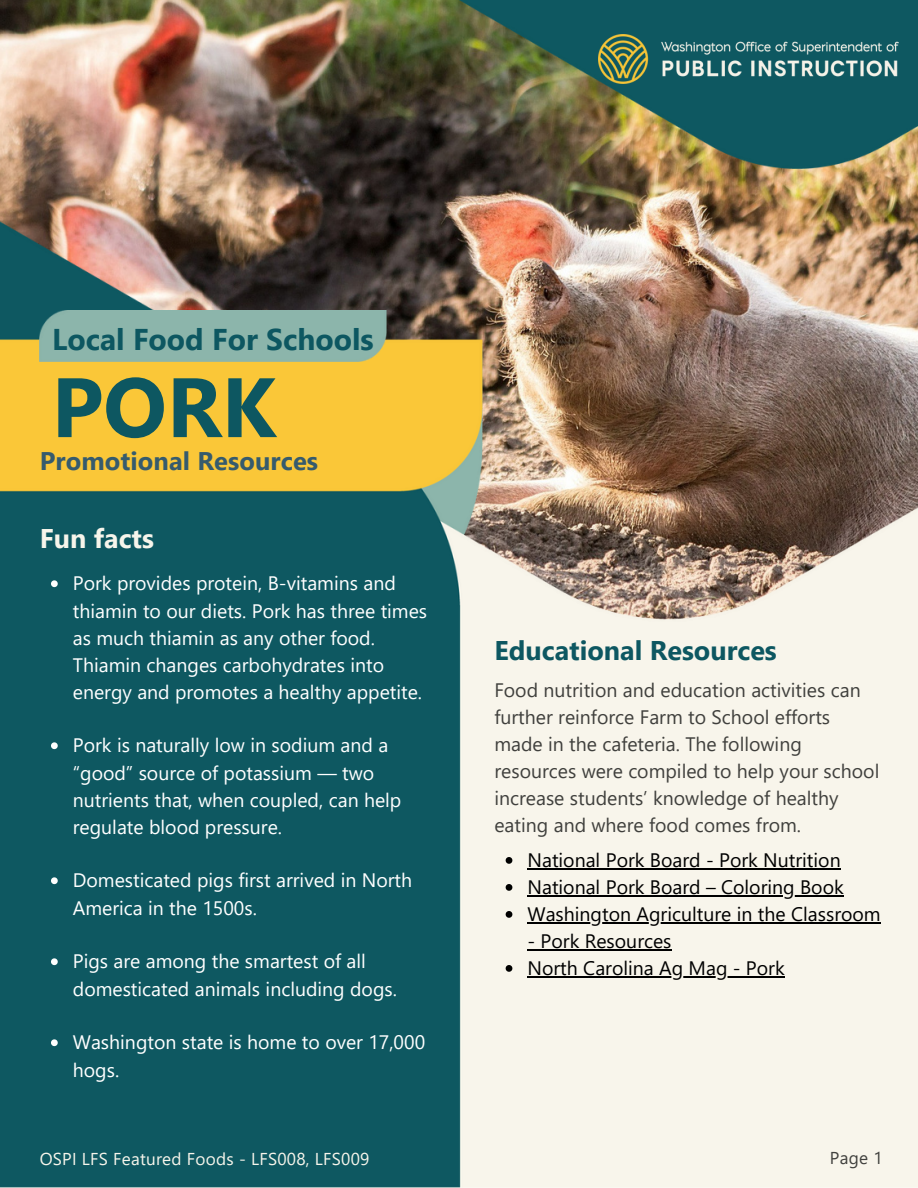
<style>
.page{position:relative;width:918px;height:1188px;background:#fff}
.page>*{position:absolute;margin:0;border:0;box-sizing:border-box;transform-origin:0 0}
.t1{font:700 84px "Segoe UI";color:#0d5761}
.t2{font:700 30px "Segoe UI";color:#0d5761}
.t3{font:700 27px "Segoe UI";color:#0d5761}
.t4{font:700 27px "Segoe UI";color:#f7f5eb}
.t5{font:700 25.5px "Segoe UI";letter-spacing:.005em;color:#365b6d}
.t6{font:19.5px/27px "Segoe UI";color:#fff}
.t7{font:19.5px/27px "Segoe UI";color:#40403d}
.t8{font:19.5px "Segoe UI";color:#000}
.t9{font:17.1px "Segoe UI";letter-spacing:.015em;color:#f7f5eb}
.t10{font:17.1px "Segoe UI";color:#40403d}
</style>
<div class="page">
<img style="left:0;top:0;width:918px;height:201px">
<img style="left:0;top:201px;width:918px;height:987px">
<hr style="left:528px;top:976px;width:257px;height:1px;background:#000">
<hr style="left:528px;top:922px;width:353px;height:1px;background:#000">
<hr style="left:528px;top:895px;width:316px;height:1px;background:#000">
<hr style="left:528px;top:868px;width:313px;height:1px;background:#000">
<hr style="left:528px;top:949px;width:144px;height:1px;background:#000">
<img style="left:459px;top:0;width:459px;height:169px">
<img style="left:598px;top:34px;width:301px;height:50px">
<div style="left:40px;top:311px;width:346px;height:50px;background:#8cb5ab"></div>
<svg style="left:51px;top:580px;width:7px;height:7px"></svg>
<svg style="left:51px;top:742px;width:7px;height:7px"></svg>
<svg style="left:51px;top:877px;width:7px;height:7px"></svg>
<svg style="left:51px;top:958px;width:7px;height:7px"></svg>
<svg style="left:51px;top:1039px;width:7px;height:7px"></svg>
<svg style="left:506px;top:857px;width:6px;height:7px"></svg>
<svg style="left:506px;top:884px;width:6px;height:7px"></svg>
<svg style="left:506px;top:911px;width:6px;height:7px"></svg>
<svg style="left:506px;top:965px;width:6px;height:7px"></svg>
<p class="t2" style="left:52px;top:318px;width:323px">Local Food For Schools</p>
<h1 class="t1" style="left:52px;top:346px;width:226px">PORK</h1>
<p class="t5" style="left:40px;top:442px;width:280px">Promotional Resources</p>
<h2 class="t4" style="left:40px;top:518px;width:116px">Fun facts</h2>
<p class="t6" style="left:73px;top:569px;width:356px">Pork provides protein, B-vitamins and thiamin to our diets. Pork has three times as much thiamin as any other food.<br>Thiamin changes carbohydrates into energy and promotes a healthy appetite.</p>
<p class="t6" style="left:73px;top:731px;width:330px">Pork is naturally low in sodium and a “good” source of potassium — two nutrients that, when coupled, can help regulate blood pressure.</p>
<p class="t6" style="left:73px;top:866px;width:341px">Domesticated pigs first arrived in North<br>America in the 1500s.</p>
<p class="t6" style="left:73px;top:947px;width:326px">Pigs are among the smartest of all domesticated animals including dogs.</p>
<p class="t6" style="left:73px;top:1028px;width:354px">Washington state is home to over 17,000 hogs.</p>
<h2 class="t3" style="left:494px;top:631px;width:284px">Educational Resources</h2>
<p class="t7" style="left:494px;top:675px;width:387px">Food nutrition and education activities can further reinforce Farm to School efforts made in the cafeteria. The following resources were compiled to help your school increase students’ knowledge of healthy eating and where food comes from.</p>
<p class="t8" style="left:528px;top:846px;width:315px">National Pork Board - Pork Nutrition</p>
<p class="t8" style="left:528px;top:873px;width:318px">National Pork Board – Coloring Book</p>
<p class="t8" style="left:528px;top:900px;width:355px">Washington Agriculture in the Classroom</p>
<p class="t8" style="left:528px;top:927px;width:145px">- Pork Resources</p>
<p class="t8" style="left:528px;top:954px;width:259px">North Carolina Ag Mag - Pork</p>
<p class="t9" style="left:40px;top:1146px;width:331px">OSPI LFS Featured Foods - LFS008, LFS009</p>
<p class="t10" style="left:830px;top:1145px;width:54px">Page 1</p>
</div>
